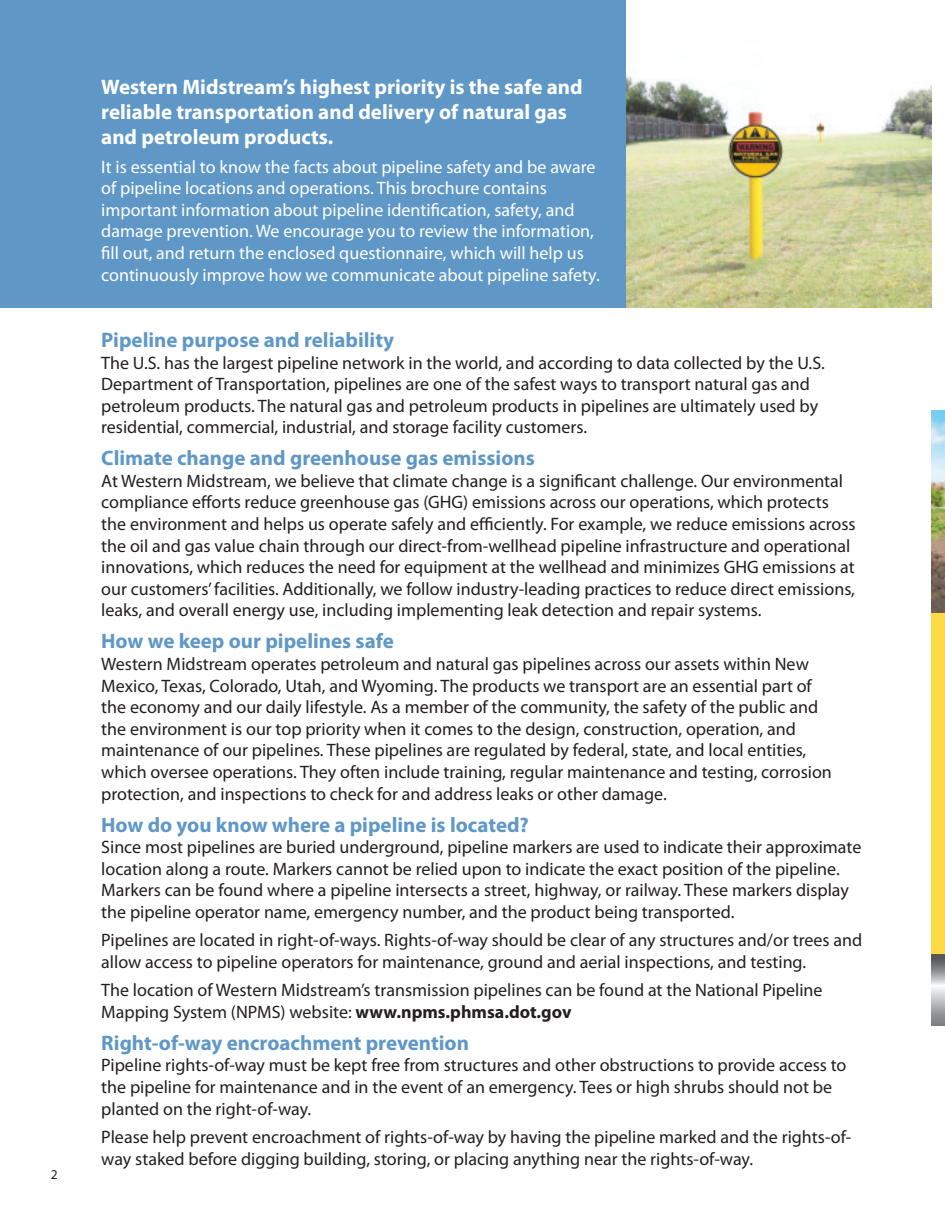
<style>
.page{position:relative;width:945px;height:1215px;background:#fff}
.page>*{position:absolute;margin:0;border:0;box-sizing:border-box;transform-origin:0 0}
.t1{font:700 21px "Myriad Pro";color:#5f98c6}
.t2{font:700 21px/25.2px "Myriad Pro";color:#fff}
.t3{font:18px/21.6px "Myriad Pro";color:#231f20}
.t4{font:18px/21.6px "Myriad Pro";color:#fff}
.t5{font:13.5px "Myriad Pro";color:#231f20}
.s1{font-weight:700}
</style>
<div class="page">
<div style="left:0;top:0;width:932px;height:307px;background:#5f98c6"></div>
<img style="left:626px;top:0;width:306px;height:307px">
<div style="left:932px;top:613px;width:13px;height:412px;background:#ffd946"></div>
<svg style="left:932px;top:955px;width:13px;height:70px"></svg>
<img style="left:932px;top:410px;width:13px;height:203px">
<p class="t5" style="left:51px;top:1169px;width:8px">2</p>
<p class="t2" style="left:101px;top:76px;width:483px">Western Midstream’s highest priority is the safe and reliable transportation and delivery of natural gas and petroleum products.</p>
<p class="t4" style="left:101px;top:157px;width:500px">It is essential to know the facts about pipeline safety and be aware of pipeline locations and operations. This brochure contains important information about pipeline identification, safety, and damage prevention. We encourage you to review the information, fill out, and return the enclosed questionnaire, which will help us continuously improve how we communicate about pipeline safety.</p>
<p class="t1" style="left:101px;top:332px;width:294px">Pipeline purpose and reliability</p>
<p class="t3" style="left:101px;top:353px;width:725px">The U.S. has the largest pipeline network in the world, and according to data collected by the U.S.<br>Department of Transportation, pipelines are one of the safest ways to transport natural gas and petroleum products. The natural gas and petroleum products in pipelines are ultimately used by residential, commercial, industrial, and storage facility customers.</p>
<p class="t1" style="left:101px;top:450px;width:435px">Climate change and greenhouse gas emissions</p>
<p class="t3" style="left:101px;top:472px;width:756px">At Western Midstream, we believe that climate change is a significant challenge. Our environmental compliance efforts reduce greenhouse gas (GHG) emissions across our operations, which protects the environment and helps us operate safely and efficiently. For example, we reduce emissions across the oil and gas value chain through our direct-from-wellhead pipeline infrastructure and operational innovations, which reduces the need for equipment at the wellhead and minimizes GHG emissions at our customers’ facilities. Additionally, we follow industry-leading practices to reduce direct emissions, leaks, and overall energy use, including implementing leak detection and repair systems.</p>
<p class="t1" style="left:101px;top:633px;width:294px">How we keep our pipelines safe</p>
<p class="t3" style="left:101px;top:655px;width:732px">Western Midstream operates petroleum and natural gas pipelines across our assets within New Mexico, Texas, Colorado, Utah, and Wyoming. The products we transport are an essential part of the economy and our daily lifestyle. As a member of the community, the safety of the public and the environment is our top priority when it comes to the design, construction, operation, and maintenance of our pipelines. These pipelines are regulated by federal, state, and local entities, which oversee operations. They often include training, regular maintenance and testing, corrosion protection, and inspections to check for and address leaks or other damage.</p>
<p class="t1" style="left:101px;top:816px;width:429px">How do you know where a pipeline is located?</p>
<p class="t3" style="left:101px;top:838px;width:762px">Since most pipelines are buried underground, pipeline markers are used to indicate their approximate location along a route. Markers cannot be relied upon to indicate the exact position of the pipeline.<br>Markers can be found where a pipeline intersects a street, highway, or railway. These markers display the pipeline operator name, emergency number, and the product being transported.</p>
<p class="t3" style="left:101px;top:931px;width:762px">Pipelines are located in right-of-ways. Rights-of-way should be clear of any structures and/or trees and allow access to pipeline operators for maintenance, ground and aerial inspections, and testing.</p>
<p class="t3" style="left:101px;top:981px;width:723px">The location of Western Midstream’s transmission pipelines can be found at the National Pipeline<br>Mapping System (NPMS) website: <span class="s1">www.npms.phmsa.dot.gov</span></p>
<p class="t1" style="left:101px;top:1035px;width:369px">Right-of-way encroachment prevention</p>
<p class="t3" style="left:101px;top:1056px;width:747px">Pipeline rights-of-way must be kept free from structures and other obstructions to provide access to the pipeline for maintenance and in the event of an emergency. Tees or high shrubs should not be planted on the right-of-way.</p>
<p class="t3" style="left:101px;top:1128px;width:752px">Please help prevent encroachment of rights-of-way by having the pipeline marked and the rights-of&shy;way staked before digging building, storing, or placing anything near the rights-of-way.</p>
</div>
